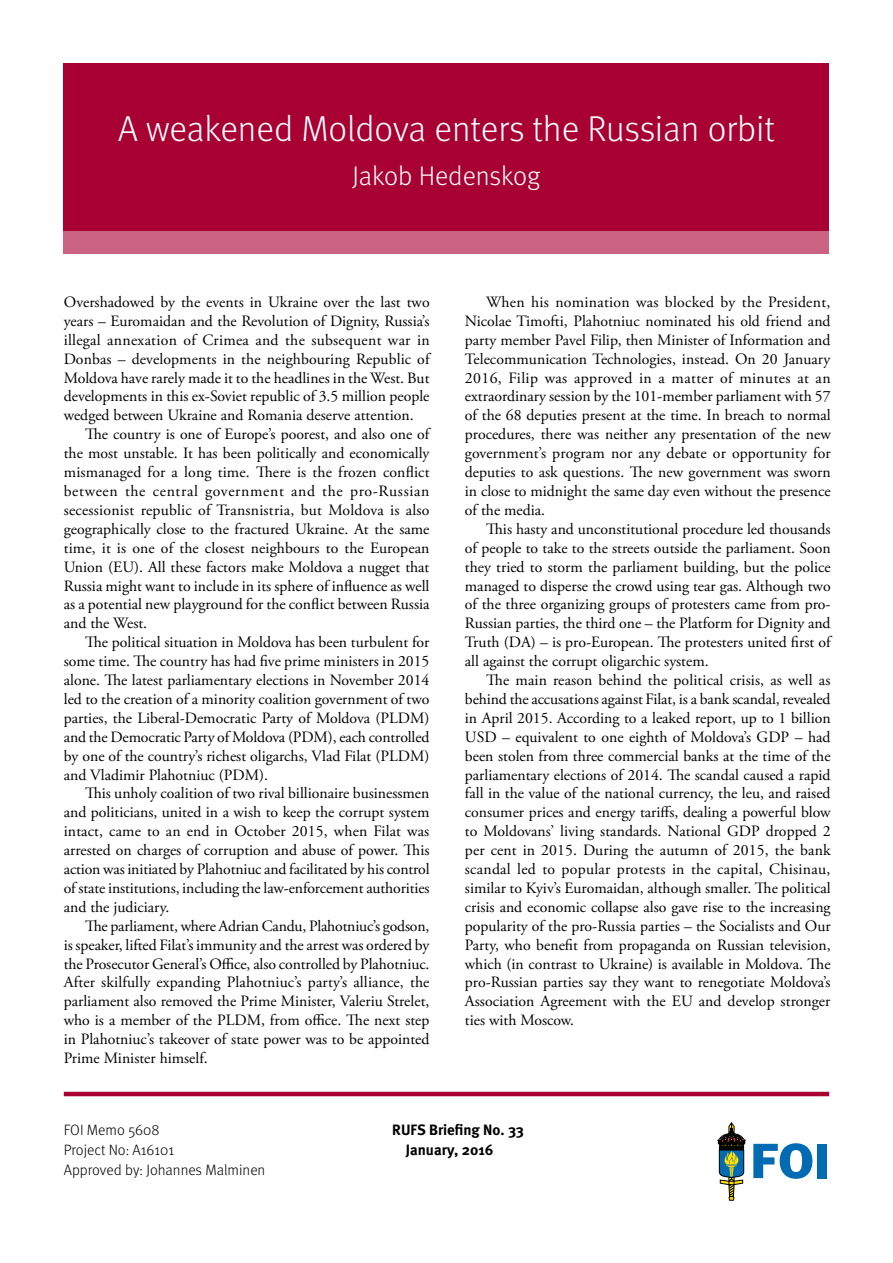
<style>
.page{position:relative;width:893px;height:1263px;background:#fff}
.page>*{position:absolute;margin:0;border:0;box-sizing:border-box;transform-origin:0 0}
.t1{font:300 36px "Meta";color:#fff}
.t2{font:300 27px "Meta";color:#fff}
.t3{font:15.75px/18.9px "Adobe Garamond Pro";color:#000;text-align:justify}
.t4{font:300 15px "Meta";color:#000}
.t5{font:700 15px "Meta";color:#000}
</style>
<div class="page">
<svg style="left:753px;top:1143px;width:59px;height:36px"></svg>
<div style="left:818px;top:1144px;width:9px;height:34px;background:#006ab3"></div>
<svg style="left:718px;top:1122px;width:27px;height:78px"></svg>
<div style="left:64px;top:208px;width:765px;height:45px;background:#ca6383"></div>
<div style="left:64px;top:63px;width:765px;height:167px;background:#a80033"></div>
<hr style="left:64px;top:1092px;width:765px;height:4px;background:#a80033">
<h1 class="t1" style="left:118px;top:108px;width:658px">A weakened Moldova enters the Russian orbit</h1>
<h2 class="t2" style="left:352px;top:160px;width:190px">Jakob Hedenskog</h2>
<p class="t3" style="left:64px;top:293px;width:367px">Overshadowed by the events in Ukraine over the last two years – Euromaidan and the Revolution of Dignity, Russia’s illegal annexation of Crimea and the subsequent war in Donbas – developments in the neighbouring Republic of Moldova have rarely made it to the headlines in the West. But developments in this ex-Soviet republic of 3.5 million people wedged between Ukraine and Romania deserve attention.</p>
<p class="t3" style="left:64px;top:425px;width:367px;text-indent:21px">The country is one of Europe’s poorest, and also one of the most unstable. It has been politically and economically mismanaged for a long time. There is the frozen conflict between the central government and the pro-Russian secessionist republic of Transnistria, but Moldova is also geographically close to the fractured Ukraine. At the same time, it is one of the closest neighbours to the European Union (EU). All these factors make Moldova a nugget that Russia might want to include in its sphere of influence as well as a potential new playground for the conflict between Russia and the West.</p>
<p class="t3" style="left:64px;top:633px;width:367px;text-indent:21px">The political situation in Moldova has been turbulent for some time. The country has had five prime ministers in 2015 alone. The latest parliamentary elections in November 2014 led to the creation of a minority coalition government of two parties, the Liberal-Democratic Party of Moldova (PLDM) and the Democratic Party of Moldova (PDM), each controlled by one of the country’s richest oligarchs, Vlad Filat (PLDM) and Vladimir Plahotniuc (PDM).</p>
<p class="t3" style="left:64px;top:784px;width:367px;text-indent:21px">This unholy coalition of two rival billionaire businessmen and politicians, united in a wish to keep the corrupt system intact, came to an end in October 2015, when Filat was arrested on charges of corruption and abuse of power. This action was initiated by Plahotniuc and facilitated by his control of state institutions, including the law-enforcement authorities and the judiciary.</p>
<p class="t3" style="left:64px;top:917px;width:367px;text-indent:21px">The parliament, where Adrian Candu, Plahotniuc’s godson, is speaker, lifted Filat’s immunity and the arrest was ordered by the Prosecutor General’s Office, also controlled by Plahotniuc.<br>After skilfully expanding Plahotniuc’s party’s alliance, the parliament also removed the Prime Minister, Valeriu Strelet, who is a member of the PLDM, from office. The next step in Plahotniuc’s takeover of state power was to be appointed Prime Minister himself.</p>
<p class="t3" style="left:465px;top:293px;width:367px;text-indent:21px">When his nomination was blocked by the President, Nicolae Timofti, Plahotniuc nominated his old friend and party member Pavel Filip, then Minister of Information and Telecommunication Technologies, instead. On 20 January 2016, Filip was approved in a matter of minutes at an extraordinary session by the 101-member parliament with 57 of the 68 deputies present at the time. In breach to normal procedures, there was neither any presentation of the new government’s program nor any debate or opportunity for deputies to ask questions. The new government was sworn in close to midnight the same day even without the presence of the media.</p>
<p class="t3" style="left:465px;top:520px;width:367px;text-indent:21px">This hasty and unconstitutional procedure led thousands of people to take to the streets outside the parliament. Soon they tried to storm the parliament building, but the police managed to disperse the crowd using tear gas. Although two of the three organizing groups of protesters came from pro-Russian parties, the third one – the Platform for Dignity and Truth (DA) – is pro-European. The protesters united first of all against the corrupt oligarchic system.</p>
<p class="t3" style="left:465px;top:671px;width:367px;text-indent:21px">The main reason behind the political crisis, as well as behind the accusations against Filat, is a bank scandal, revealed in April 2015. According to a leaked report, up to 1 billion USD – equivalent to one eighth of Moldova’s GDP – had been stolen from three commercial banks at the time of the parliamentary elections of 2014. The scandal caused a rapid fall in the value of the national currency, the leu, and raised consumer prices and energy tariffs, dealing a powerful blow to Moldovans’ living standards. National GDP dropped 2 per cent in 2015. During the autumn of 2015, the bank scandal led to popular protests in the capital, Chisinau, similar to Kyiv’s Euromaidan, although smaller. The political crisis and economic collapse also gave rise to the increasing popularity of the pro-Russia parties – the Socialists and Our Party, who benefit from propaganda on Russian television, which (in contrast to Ukraine) is available in Moldova. The pro-Russian parties say they want to renegotiate Moldova’s Association Agreement with the EU and develop stronger ties with Moscow.</p>
<p class="t4" style="left:64px;top:1121px;width:97px">FOI Memo 5608</p>
<p class="t5" style="left:392px;top:1120px;width:133px">RUFS Briefing No. 33</p>
<p class="t4" style="left:64px;top:1141px;width:112px">Project No: A16101</p>
<p class="t5" style="left:406px;top:1141px;width:89px">January, 2016</p>
<p class="t4" style="left:64px;top:1161px;width:203px">Approved by: Johannes Malminen</p>
</div>
